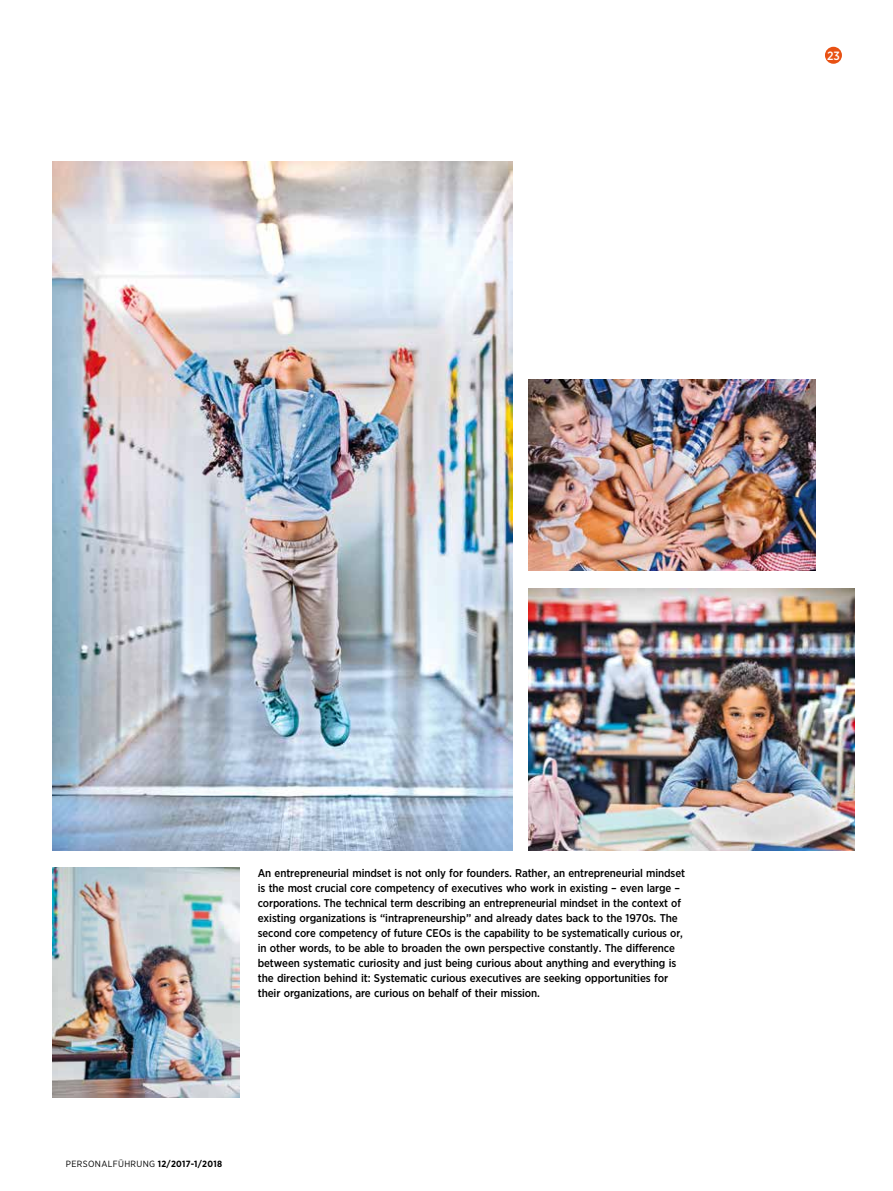
<style>
.page{position:relative;width:893px;height:1191px;background:#fff}
.page>*{position:absolute;margin:0;border:0;box-sizing:border-box;transform-origin:0 0}
.t1{font:500 12px "Gotham Narrow";color:#fff}
.t2{font:500 11.25px/15px "Gotham Narrow";letter-spacing:-.01em;color:#000}
.t3{font:9px "Gotham Narrow";letter-spacing:.04em;color:#000}
.s1{font-weight:700}
</style>
<div class="page">
<div style="left:825px;top:47px;width:17px;height:17px;background:#e85113;border-radius:50%"></div>
<img style="left:52px;top:162px;width:461px;height:688px">
<img style="left:529px;top:589px;width:326px;height:261px">
<img style="left:52px;top:867px;width:188px;height:230px">
<img style="left:529px;top:379px;width:286px;height:191px">
<p class="t1" style="left:827px;top:48px;width:14px">23</p>
<p class="t2" style="left:258px;top:865px;width:429px">An entrepreneurial mindset is not only for founders. Rather, an entrepreneurial mindset is the most crucial core competency of executives who work in existing – even large – corporations. The technical term describing an entrepreneurial mindset in the context of existing organizations is “intrapreneurship” and already dates back to the 1970s. The second core competency of future CEOs is the capability to be systematically curious or, in other words, to be able to broaden the own perspective constantly. The difference between systematic curiosity and just being curious about anything and everything is the direction behind it: Systematic curious executives are seeking opportunities for their organizations, are curious on behalf of their mission.</p>
<p class="t3" style="left:66px;top:1157px;width:158px">PERSONALFÜHRUNG <span class="s1">12/2017-1/2018</span></p>
</div>
